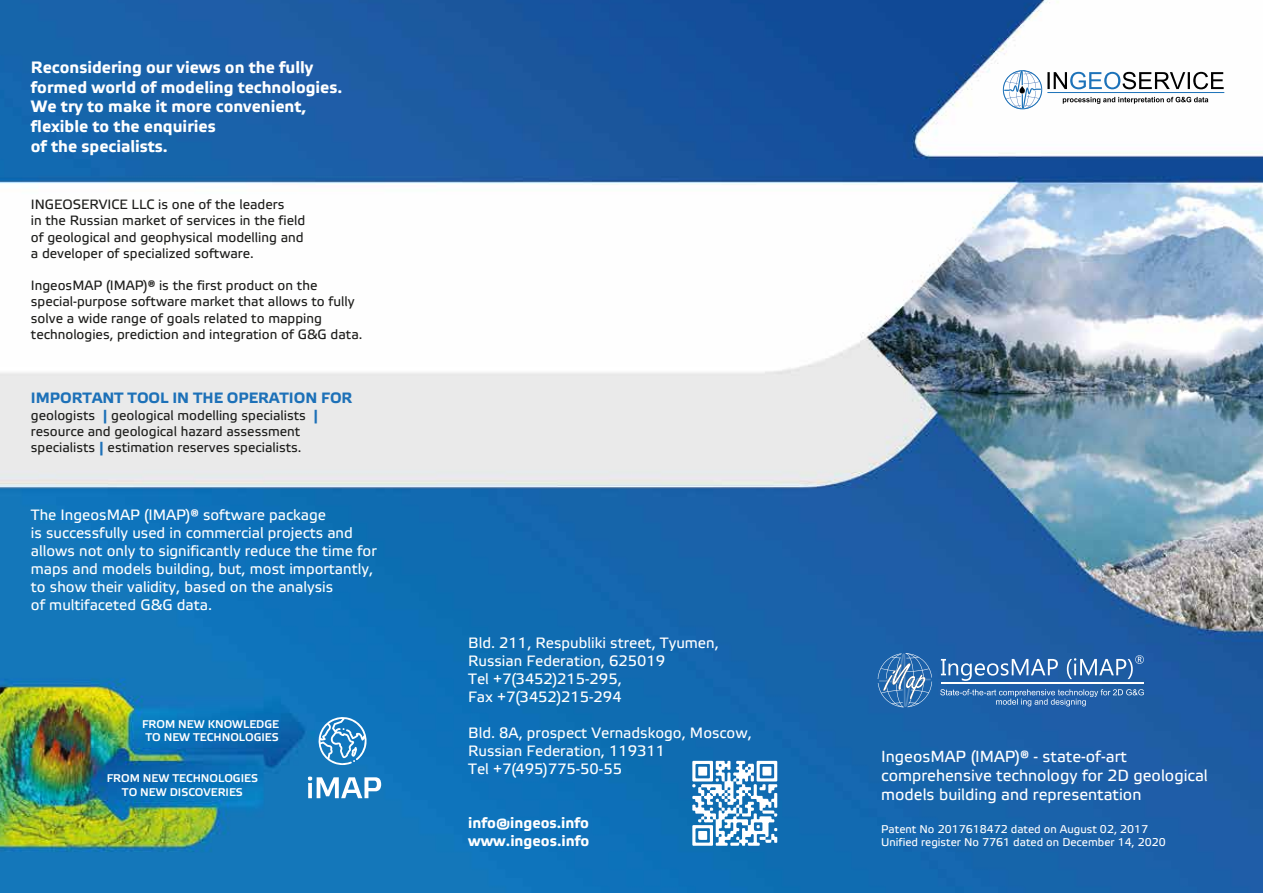
<style>
.page{position:relative;width:1263px;height:893px;background:#fff}
.page>*{position:absolute;margin:0;border:0;box-sizing:border-box;transform-origin:0 0}
.t1{font:700 16.5px/19.8px "Elektra Text Pro";color:#fff}
.t2{font:16.05px/19.2px "Elektra Text Pro";color:#fff}
.t3{font:15px/18px "Elektra Text Pro";color:#fff}
.t4{font:700 15px/18px "Elektra Text Pro";color:#fff}
.t5{font:700 15px "Elektra Text Pro";color:#1d71b8}
.t6{font:13.5px/16.2px "Elektra Text Pro";color:#1d1d1b}
.t7{font:11.25px/13.5px "Elektra Text Pro";color:#fff}
.t8{font:700 11.1px/13.4px "Elektra Light Pro";color:#fff;text-align:center}
.s1{font-weight:700;color:#1d71b8}
</style>
<div class="page">
<img style="left:0;top:0;width:1263px;height:893px">
<svg style="left:878px;top:653px;width:54px;height:54px;background:#467eb7"></svg>
<hr style="left:941px;top:682px;width:202px;height:2px;background:#fff">
<svg style="left:1067px;top:655px;width:77px;height:24px;background:#4b7cb5"></svg>
<svg style="left:941px;top:659px;width:117px;height:22px;background:#5182bb"></svg>
<svg style="left:318px;top:716px;width:49px;height:49px;background:#4e99cd"></svg>
<svg style="left:308px;top:777px;width:73px;height:21px"></svg>
<svg style="left:692px;top:761px;width:85px;height:85px"></svg>
<svg style="left:940px;top:689px;width:204px;height:17px;background:#3f76b4"></svg>
<div style="left:1003px;top:70px;width:39px;height:39px;border:1px solid #1c72b9;border-radius:50%"></div>
<svg style="left:1003px;top:71px;width:221px;height:38px"></svg>
<hr style="left:1047px;top:92px;width:177px;height:1px;background:#1c72b9">
<p class="t1" style="left:31px;top:58px;width:313px">Reconsidering our views on the fully formed world of modeling technologies.<br>We try to make it more convenient, flexible to the enquiries<br>of the specialists.</p>
<p class="t6" style="left:31px;top:197px;width:276px">INGEOSERVICE LLC is one of the leaders<br>in the Russian market of services in the field of geological and geophysical modelling and a developer of specialized software.</p>
<p class="t6" style="left:31px;top:278px;width:333px">IngeosMAP (IMAP)® is the first product on the special-purpose software market that allows to fully solve a wide range of goals related to mapping technologies, prediction and integration of G&amp;G data.</p>
<p class="t5" style="left:31px;top:390px;width:323px">IMPORTANT TOOL IN THE OPERATION FOR</p>
<p class="t6" style="left:31px;top:407px;width:289px">geologists <span class="s1">|</span> geological modelling specialists <span class="s1">| </span>resource and geological hazard assessment specialists <span class="s1">|</span> estimation reserves specialists.</p>
<p class="t3" style="left:31px;top:507px;width:347px">The IngeosMAP (IMAP)® software package<br>is successfully used in commercial projects and allows not only to significantly reduce the time for maps and models building, but, most importantly, to show their validity, based on the analysis<br>of multifaceted G&amp;G data.</p>
<p class="t8" style="left:142px;top:717px;width:139px">FROM NEW KNOWLEDGE<br>TO NEW TECHNOLOGIES</p>
<p class="t8" style="left:107px;top:772px;width:153px">FROM NEW TECHNOLOGIES<br>TO NEW DISCOVERIES</p>
<p class="t3" style="left:468px;top:634px;width:252px">Bld. 211, Respubliki street, Tyumen,<br>Russian Federation, 625019<br>Tel +7(3452)215-295,<br>Fax +7(3452)215-294</p>
<p class="t3" style="left:468px;top:724px;width:285px">Bld. 8A, prospect Vernadskogo, Moscow,<br>Russian Federation, 119311<br>Tel +7(495)775-50-55</p>
<p class="t4" style="left:468px;top:814px;width:123px">info@ingeos.info www.ingeos.info</p>
<p class="t2" style="left:881px;top:747px;width:328px">IngeosMAP (IMAP)® - state-of-art comprehensive technology for 2D geological models building and representation</p>
<p class="t7" style="left:881px;top:823px;width:286px">Patent No 2017618472 dated on August 02, 2017<br>Unified register No 7761 dated on December 14, 2020</p>
</div>
